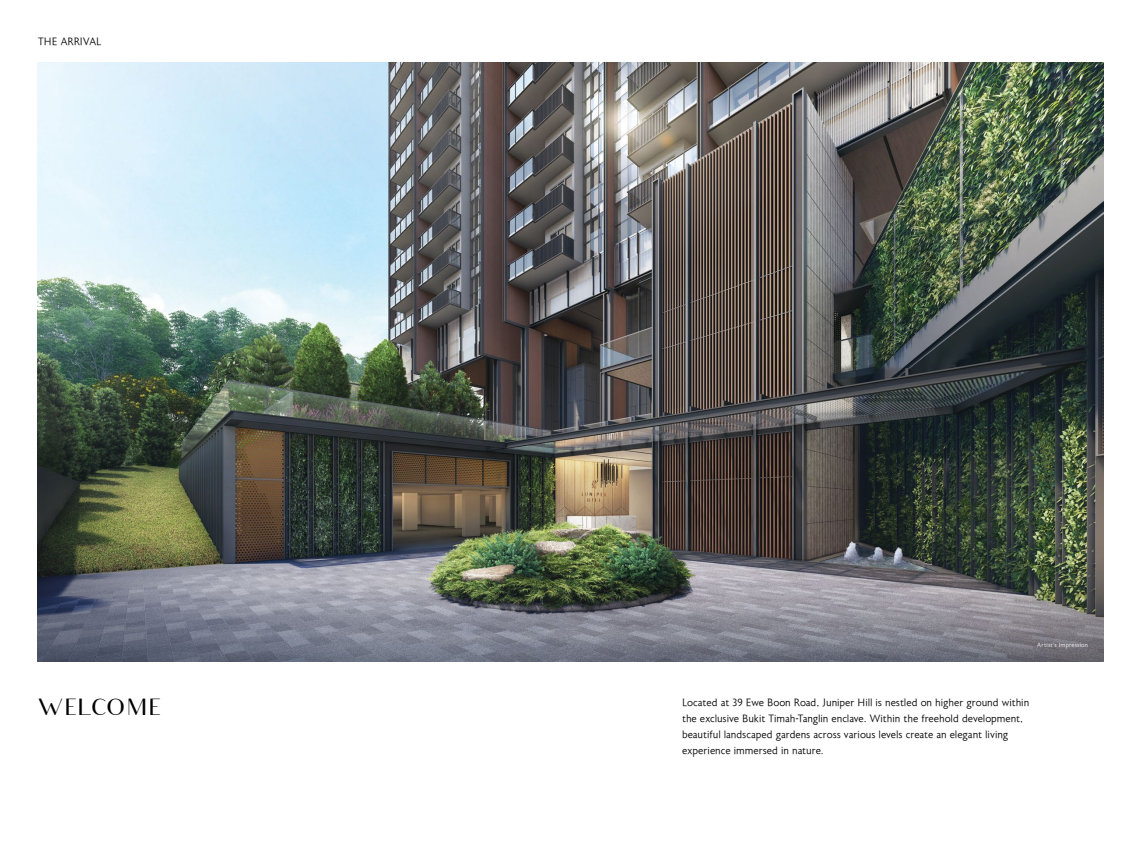
<style>
.page{position:relative;width:1141px;height:844px;background:#fff}
.page>*{position:absolute;margin:0;border:0;box-sizing:border-box;transform-origin:0 0}
.t1{font:22.75px "Audrey";letter-spacing:.005em;color:#000}
.t2{font:300 10.5px/15.8px "Astoria";letter-spacing:-.015em;color:#000}
.t3{font:300 6.12px "Astoria";letter-spacing:.01em;color:#fff}
</style>
<div class="page">
<img style="left:37px;top:62px;width:1067px;height:599px">
<p class="t2" style="left:38px;top:34px;width:65px">THE ARRIVAL</p>
<p class="t3" style="left:1037px;top:641px;width:52px">Artist’s Impression</p>
<h1 class="t1" style="left:37px;top:695px;width:126px">WELCOME</h1>
<p class="t2" style="left:682px;top:695px;width:349px">Located at 39 Ewe Boon Road, Juniper Hill is nestled on higher ground within the exclusive Bukit Timah-Tanglin enclave. Within the freehold development, beautiful landscaped gardens across various levels create an elegant living experience immersed in nature.</p>
</div>
